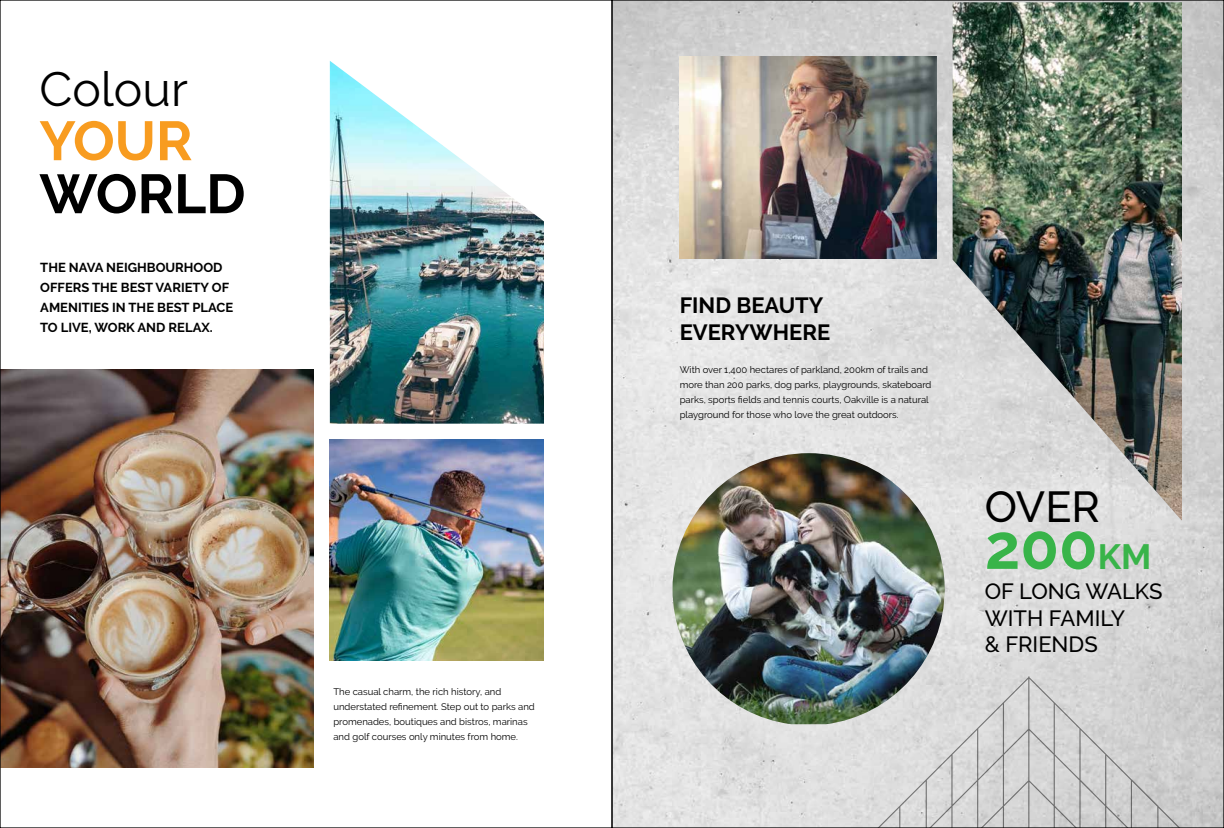
<style>
.page{position:relative;width:1224px;height:828px;background:#fff}
.page>*{position:absolute;margin:0;border:0;box-sizing:border-box;transform-origin:0 0}
.t1{font:700 63px "Raleway";color:#38b449}
.t2{font:700 55px "Raleway";color:#000}
.t3{font:700 55px "Raleway";color:#f89c20}
.t4{font:48px "Raleway";color:#000}
.t5{font:500 43.2px "Raleway";color:#000}
.t6{font:500 22px/26.4px "Raleway";color:#000}
.t7{font:700 22px/27px "Raleway";color:#000}
.t8{font:700 13px/20px "Raleway";color:#000}
.t9{font:9.5px/15px "Raleway";color:#000}
.s1{font-size:35px}
</style>
<div class="page">
<img style="left:614px;top:2px;width:608px;height:824px">
<img style="left:953px;top:2px;width:229px;height:518px">
<img style="left:673px;top:453px;width:272px;height:271px">
<img style="left:680px;top:56px;width:257px;height:202px">
<img style="left:330px;top:440px;width:214px;height:220px">
<img style="left:330px;top:61px;width:214px;height:363px">
<img style="left:2px;top:369px;width:312px;height:399px">
<svg style="left:828px;top:676px;width:394px;height:150px;background:#cbcdcd"></svg>
<h3 class="t4" style="left:39px;top:61px;width:150px">Colour</h3>
<h2 class="t3" style="left:39px;top:109px;width:155px">YOUR</h2>
<h2 class="t2" style="left:39px;top:162px;width:208px">WORLD</h2>
<h3 class="t8" style="left:40px;top:258px;width:194px">THE NAVA NEIGHBOURHOOD<br>OFFERS THE BEST VARIETY OF<br>AMENITIES IN THE BEST PLACE<br>TO LIVE, WORK AND RELAX.</h3>
<p class="t9" style="left:333px;top:684px;width:203px">The casual charm, the rich history, and understated refinement. Step out to parks and promenades, boutiques and bistros, marinas and golf courses only minutes from home.</p>
<h3 class="t7" style="left:680px;top:292px;width:152px">FIND BEAUTY<br>EVERYWHERE</h3>
<p class="t9" style="left:680px;top:362px;width:253px">With over 1,400 hectares of parkland, 200km of trails and more than 200 parks, dog parks, playgrounds, skateboard parks, sports fields and tennis courts, Oakville is a natural playground for those who love the great outdoors.</p>
<h3 class="t5" style="left:985px;top:482px;width:117px">OVER</h3>
<h1 class="t1" style="left:985px;top:511px;width:168px">200<span class="s1">KM</span></h1>
<h3 class="t6" style="left:985px;top:578px;width:179px">OF LONG WALKS<br>WITH FAMILY<br>&amp; FRIENDS</h3>
</div>
